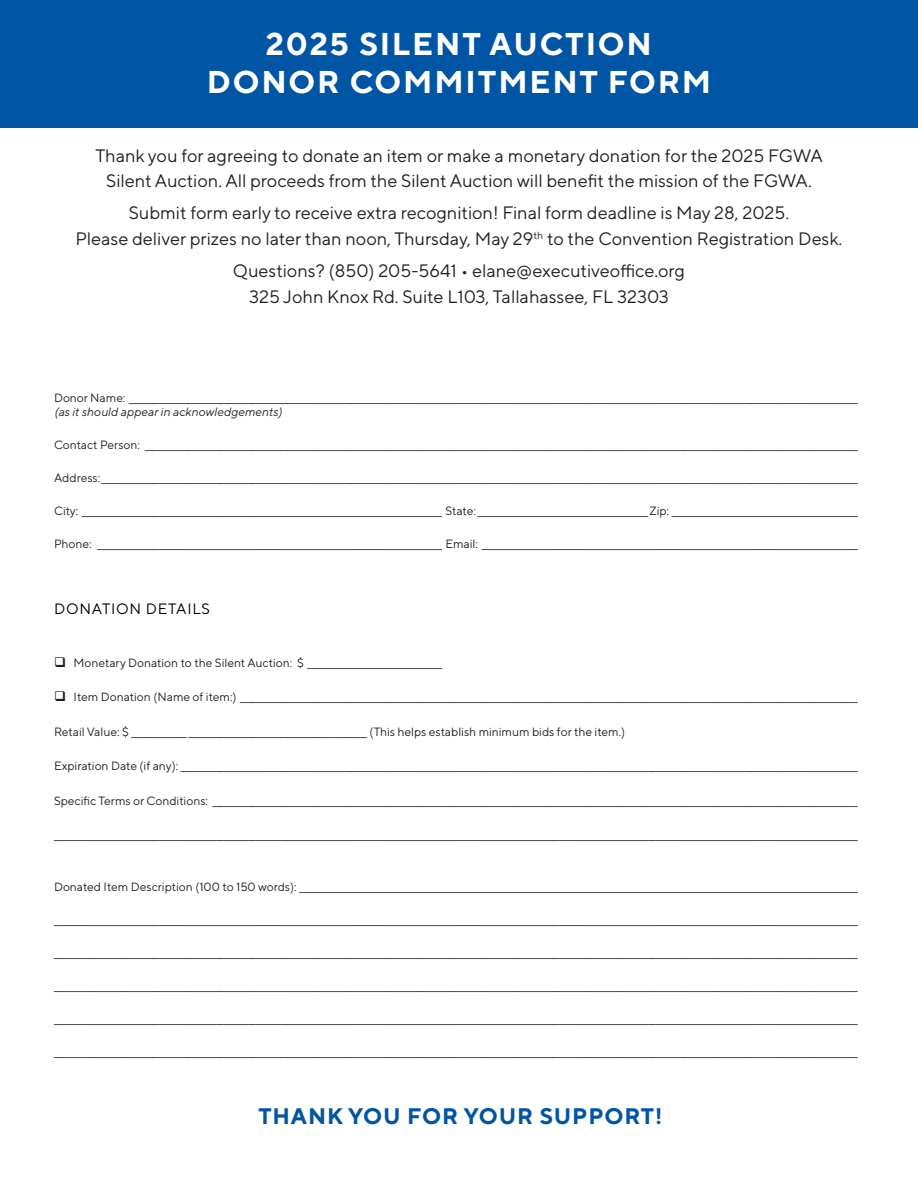
<style>
.page{position:relative;width:918px;height:1188px;background:#fff}
.page>*{position:absolute;margin:0;border:0;box-sizing:border-box;transform-origin:0 0}
.t1{font:700 31.5px/37.8px "TT Norms Pro";letter-spacing:.06em;color:#fff;text-align:center}
.body_text_large{font:700 22.5px "TT Norms Pro";letter-spacing:.04em;color:#0155a5}
.t2{font:18px/25.5px "TT Norms Pro";color:#231f20;text-align:center}
.t3{font:15px "TT Norms Pro";letter-spacing:.05em;color:#000}
.t4{font:12px/14.4px "TT Norms Pro";color:#231f20}
.s1{font-style:italic}
</style>
<div class="page">
<div style="left:0;top:0;width:918px;height:128px;background:#0155a5"></div>
<p class="t1" style="left:207px;top:23px;width:506px">2025 SILENT AUCTION<br>DONOR COMMITMENT FORM</p>
<p class="t2" style="left:96px;top:141px;width:729px">Thank you for agreeing to donate an item or make a monetary donation for the 2025 FGWA<br>Silent Auction. All proceeds from the Silent Auction will benefit the mission of the FGWA.</p>
<p class="t2" style="left:76px;top:199px;width:768px">Submit form early to receive extra recognition! Final form deadline is May 28, 2025.<br>Please deliver prizes no later than noon, Thursday, May 29<sup>th</sup> to the Convention Registration Desk.</p>
<p class="t2" style="left:233px;top:257px;width:454px">Questions? (850) 205-5641 • elane@executiveoffice.org<br>325 John Knox Rd. Suite L103, Tallahassee, FL 32303</p>
<p class="t4" style="left:54px;top:389px;width:805px">Donor Name: ________________________________________________________________________________________________________________________________________________________________________________________ <span class="s1">(as it should appear in acknowledgements)</span></p>
<p class="t4" style="left:54px;top:437px;width:805px">Contact Person: ____________________________________________________________________________________________________________________________________________________________________________________</p>
<p class="t4" style="left:54px;top:470px;width:805px">Address:_______________________________________________________________________________________________________________________________________________________________________________________________</p>
<p class="t4" style="left:54px;top:503px;width:805px">City: ___________________________________________________________________________________________ State:___________________________________________Zip: _______________________________________________</p>
<p class="t4" style="left:54px;top:536px;width:805px">Phone: _______________________________________________________________________________________ Email: _______________________________________________________________________________________________</p>
<p class="t3" style="left:54px;top:598px;width:158px">DONATION DETAILS</p>
<p class="t4" style="left:74px;top:654px;width:370px">Monetary Donation to the Silent Auction: $ __________________________________</p>
<p class="t4" style="left:74px;top:689px;width:786px">Item Donation (Name of item:) ____________________________________________________________________________________________________________________________________________________________</p>
<p class="t4" style="left:54px;top:723px;width:573px">Retail Value: $ ___________________________________________________________ (This helps establish minimum bids for the item.)</p>
<p class="t4" style="left:54px;top:758px;width:805px">Expiration Date (if any): ___________________________________________________________________________________________________________________________________________________________________________</p>
<p class="t4" style="left:54px;top:792px;width:805px">Specific Terms or Conditions: ___________________________________________________________________________________________________________________________________________________________________</p>
<p class="t4" style="left:54px;top:827px;width:805px">___________________________________________________________________________________________________________________________________________________________________________________________________________</p>
<p class="t4" style="left:54px;top:879px;width:805px">Donated Item Description (100 to 150 words): _____________________________________________________________________________________________________________________________________________</p>
<p class="t4" style="left:54px;top:912px;width:805px">___________________________________________________________________________________________________________________________________________________________________________________________________________</p>
<p class="t4" style="left:54px;top:945px;width:805px">___________________________________________________________________________________________________________________________________________________________________________________________________________</p>
<p class="t4" style="left:54px;top:978px;width:805px">___________________________________________________________________________________________________________________________________________________________________________________________________________</p>
<p class="t4" style="left:54px;top:1011px;width:805px">___________________________________________________________________________________________________________________________________________________________________________________________________________</p>
<p class="t4" style="left:54px;top:1044px;width:805px">___________________________________________________________________________________________________________________________________________________________________________________________________________</p>
<p class="body_text_large" style="left:258px;top:1100px;width:405px">THANK YOU FOR YOUR SUPPORT!</p>
</div>
